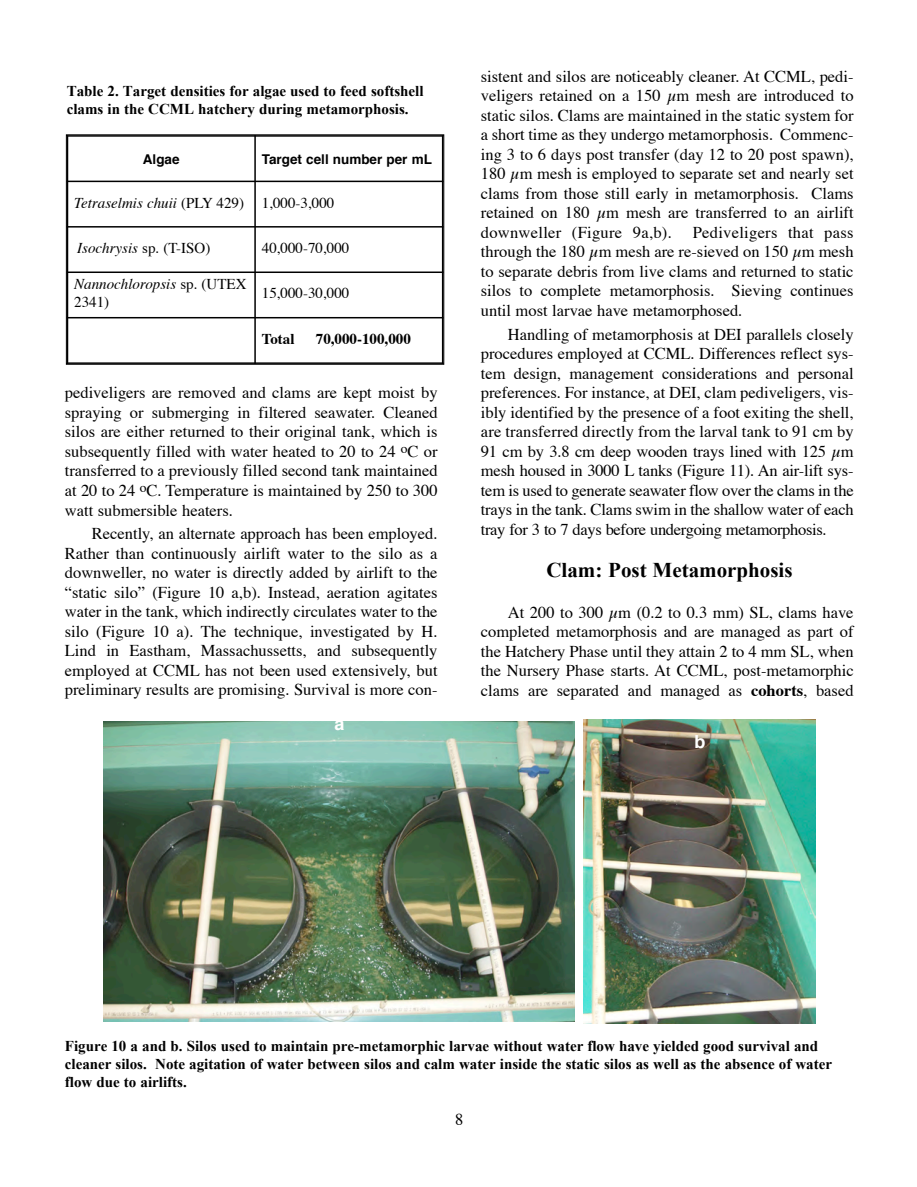
<style>
.page{position:relative;width:917px;height:1187px;background:#fff}
.page>*{position:absolute;margin:0;border:0;box-sizing:border-box;transform-origin:0 0}
.t1{font:700 21px "Times New Roman";color:#000}
.t2{font:700 18px "Helvetica";color:#fff}
.t3{font:16.5px/19.5px "Times";color:#000;text-align:justify}
.t4{font:700 15px/18px "Times New Roman";color:#000}
.t5{font:15px "Times";color:#000}
.t6{font:italic 15px/18px "Times";color:#000}
.t7{font:700 15px "Times";color:#000}
.t8{font:700 13.5px "Helvetica";color:#000}
.s1{font-style:italic}
.s2{font-style:normal}
.s3{font-weight:700}
</style>
<div class="page">
<img style="left:103px;top:722px;width:471px;height:299px">
<img style="left:583px;top:719px;width:232px;height:304px">
<hr style="left:67px;top:135px;width:1px;height:229px;background:#000">
<hr style="left:254px;top:135px;width:2px;height:229px;background:#000">
<hr style="left:442px;top:135px;width:1px;height:229px;background:#000">
<hr style="left:67px;top:135px;width:376px;height:2px;background:#000">
<hr style="left:67px;top:181px;width:376px;height:1px;background:#000">
<hr style="left:67px;top:226px;width:376px;height:1px;background:#000">
<hr style="left:67px;top:271px;width:376px;height:2px;background:#000">
<hr style="left:67px;top:317px;width:376px;height:1px;background:#000">
<hr style="left:67px;top:362px;width:376px;height:2px;background:#000">
<p class="t4" style="left:67px;top:82px;width:358px">Table 2. Target densities for algae used to feed softshell clams in the CCML hatchery during metamorphosis.</p>
<p class="t8" style="left:143px;top:153px;width:38px">Algae</p>
<p class="t8" style="left:262px;top:153px;width:172px">Target cell number per mL</p>
<p class="t5" style="left:74px;top:196px;width:261px"><span class="s1">Tetraselmis chuii</span> (PLY 429) 1,000-3,000</p>
<p class="t6" style="left:77px;top:240px;width:135px">Isochrysis <span class="s2">sp. (T-ISO)</span></p>
<p class="t5" style="left:262px;top:242px;width:89px">40,000-70,000</p>
<p class="t6" style="left:74px;top:277px;width:174px">Nannochloropsis <span class="s2">sp. (UTEX<br>2341)</span></p>
<p class="t5" style="left:262px;top:287px;width:89px">15,000-30,000</p>
<p class="t7" style="left:262px;top:333px;width:34px">Total</p>
<p class="t7" style="left:316px;top:333px;width:96px">70,000-100,000</p>
<p class="t3" style="left:65px;top:384px;width:374px">pediveligers are removed and clams are kept moist by spraying or submerging in filtered seawater. Cleaned silos are either returned to their original tank, which is subsequently filled with water heated to 20 to 24 <sup>o</sup>C or transferred to a previously filled second tank maintained at 20 to 24 <sup>o</sup>C. Temperature is maintained by 250 to 300 watt submersible heaters.</p>
<p class="t3" style="left:65px;top:525px;width:374px;text-indent:27px">Recently, an alternate approach has been employed.<br>Rather than continuously airlift water to the silo as a downweller, no water is directly added by airlift to the “static silo” (Figure 10 a,b). Instead, aeration agitates water in the tank, which indirectly circulates water to the silo (Figure 10 a). The technique, investigated by H.<br>Lind in Eastham, Massachussetts, and subsequently employed at CCML has not been used extensively, but preliminary results are promising. Survival is more con-</p>
<p class="t2" style="left:334px;top:716px;width:12px">a</p>
<p class="t3" style="left:481px;top:68px;width:374px">sistent and silos are noticeably cleaner. At CCML, pedi&shy;veligers retained on a 150 µm mesh are introduced to static silos. Clams are maintained in the static system for a short time as they undergo metamorphosis. Commenc&shy;ing 3 to 6 days post transfer (day 12 to 20 post spawn), 180 µm mesh is employed to separate set and nearly set clams from those still early in metamorphosis. Clams retained on 180 µm mesh are transferred to an airlift downweller (Figure 9a,b).</p>
<p class="t3" style="left:481px;top:224px;width:374px;text-indent:212px">Pediveligers that pass through the 180 µm mesh are re-sieved on 150 µm mesh to separate debris from live clams and returned to static silos to complete metamorphosis. Sieving continues until most larvae have metamorphosed.</p>
<p class="t3" style="left:481px;top:326px;width:374px;text-indent:27px">Handling of metamorphosis at DEI parallels closely procedures employed at CCML. Differences reflect sys&shy;tem design, management considerations and personal preferences. For instance, at DEI, clam pediveligers, vis&shy;ibly identified by the presence of a foot exiting the shell, are transferred directly from the larval tank to 91 cm by 91 cm by 3.8 cm deep wooden trays lined with 125 µm mesh housed in 3000 L tanks (Figure 11). An air-lift sys&shy;tem is used to generate seawater flow over the clams in the trays in the tank. Clams swim in the shallow water of each tray for 3 to 7 days before undergoing metamorphosis.</p>
<p class="t1" style="left:546px;top:558px;width:248px">Clam: Post Metamorphosis</p>
<p class="t3" style="left:481px;top:604px;width:374px;text-indent:27px">At 200 to 300 µm (0.2 to 0.3 mm) SL, clams have completed metamorphosis and are managed as part of the Hatchery Phase until they attain 2 to 4 mm SL, when the Nursery Phase starts. At CCML, post-metamorphic clams are separated and managed as <span class="s3">cohorts</span>, based</p>
<p class="t2" style="left:694px;top:734px;width:12px">b</p>
<p class="t4" style="left:65px;top:1037px;width:768px">Figure 10 a and b. Silos used to maintain pre-metamorphic larvae without water flow have yielded good survival and cleaner silos. Note agitation of water between silos and calm water inside the static silos as well as the absence of water flow due to airlifts.</p>
<p class="t3" style="left:455px;top:1111px;width:10px">8</p>
</div>
